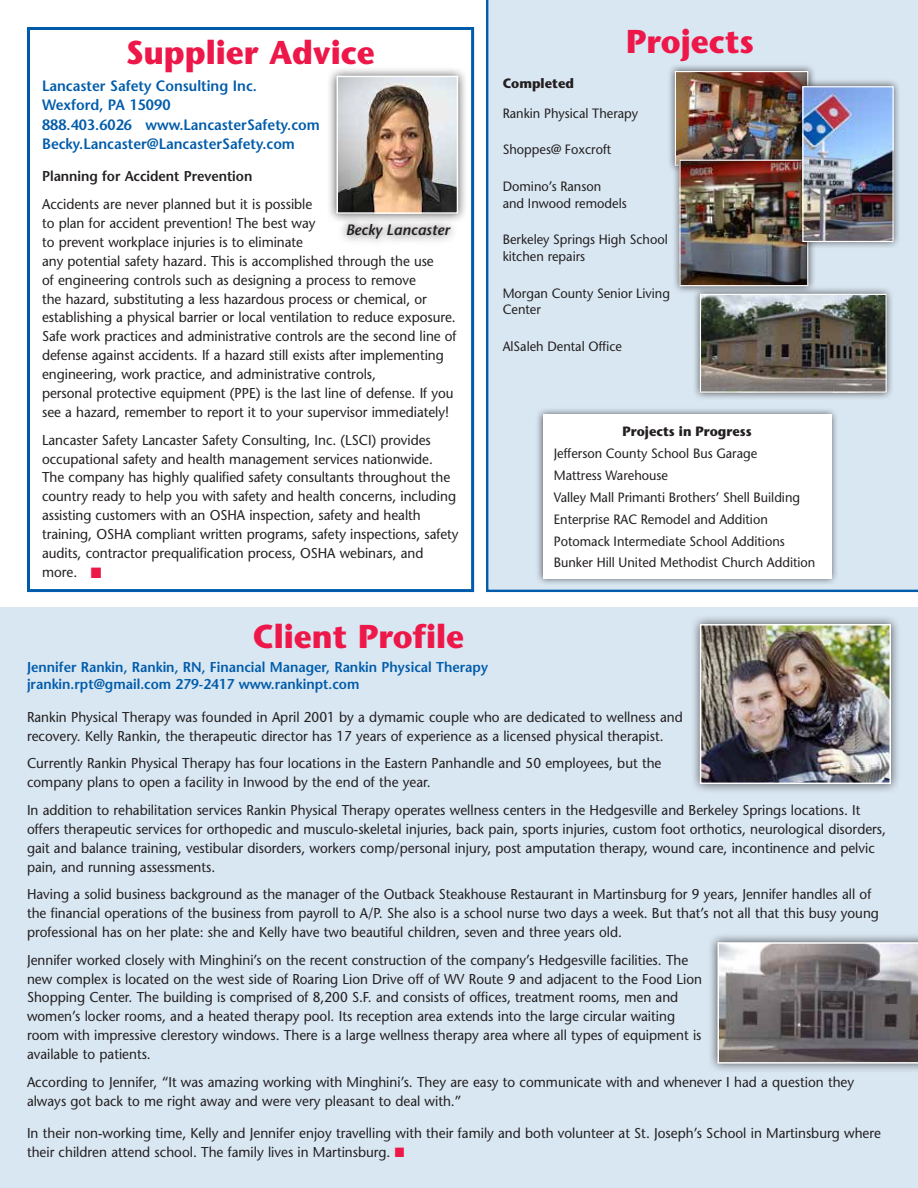
<style>
.page{position:relative;width:918px;height:1188px;background:#fff}
.page>*{position:absolute;margin:0;border:0;box-sizing:border-box;transform-origin:0 0}
.t1{font:700 33px "Stone Sans";color:#ed1849;scale:.95 1}
.t2{font:600 15px/19.5px "Stone Sans";color:#005cab;scale:.95 1}
.t3{font:italic 600 15px "Stone Sans";color:#231f20}
.t4{font:14.25px/18.9px "Stone Sans";color:#231f20;scale:.95 1}
.t5{font:600 14.25px/17.2px "Stone Sans";color:#005cab;scale:.95 1}
.t6{font:600 14.25px "Stone Sans";letter-spacing:-.005em;color:#231f20;scale:.95 1}
.t7{font:13.5px/21.9px "Stone Sans";color:#231f20;scale:.95 1}
.t8{font:700 13.5px "Stone Sans";color:#231f20;scale:.95 1}
.s1{color:#ed1849}
</style>
<div class="page">
<div style="left:27px;top:27px;width:447px;height:565px;border:3px solid #005cab"></div>
<div style="left:327px;top:66px;width:141px;height:158px;background:#231f20;opacity:.75"></div>
<img style="left:340px;top:79px;width:115px;height:132px">
<div style="left:337px;top:76px;width:121px;height:138px;border:2px solid #fff"></div>
<div style="left:338px;top:215px;width:121px;height:33px;background:#231f20;opacity:.75"></div>
<div style="left:0;top:608px;width:918px;height:580px;background:#d9e7f2"></div>
<div style="left:690px;top:614px;width:211px;height:179px;background:#231f20;opacity:.75"></div>
<img style="left:703px;top:627px;width:185px;height:154px">
<div style="left:700px;top:624px;width:191px;height:160px;border:2px solid #fff"></div>
<div style="left:708px;top:932px;width:210px;height:141px;background:#231f20;opacity:.75"></div>
<svg style="left:717px;top:942px;width:201px;height:122px"></svg>
<div style="left:486px;top:0;width:432px;height:592px;background:#d9e7f2"></div>
<div style="left:535px;top:407px;width:304px;height:179px;background:#231f20;opacity:.75"></div>
<div style="left:543px;top:415px;width:288px;height:164px;background:#fff"></div>
<div style="left:692px;top:286px;width:202px;height:115px;background:#231f20;opacity:.75"></div>
<img style="left:702px;top:296px;width:183px;height:95px">
<div style="left:700px;top:294px;width:187px;height:99px;border:1px solid #fff"></div>
<div style="left:667px;top:63px;width:149px;height:111px;background:#231f20;opacity:.75"></div>
<img style="left:677px;top:73px;width:129px;height:79px">
<div style="left:675px;top:71px;width:133px;height:95px;border:1px solid #fff"></div>
<div style="left:672px;top:152px;width:144px;height:142px;background:#231f20;opacity:.75"></div>
<img style="left:681px;top:162px;width:125px;height:122px">
<div style="left:679px;top:160px;width:129px;height:126px;border:1px solid #fff"></div>
<div style="left:795px;top:79px;width:106px;height:171px;background:#231f20;opacity:.75"></div>
<img style="left:804px;top:88px;width:88px;height:152px">
<div style="left:802px;top:86px;width:92px;height:156px;border:1px solid #fff"></div>
<h1 class="t1" style="left:126px;top:32px;width:263px">Supplier Advice</h1>
<p class="t2" style="left:42px;top:75px;width:294px">Lancaster Safety Consulting Inc.<br>Wexford, PA 15090<br>888.403.6026 www.LancasterSafety.com Becky.Lancaster@LancasterSafety.com</p>
<p class="t6" style="left:42px;top:168px;width:223px">Planning for Accident Prevention</p>
<p class="t4" style="left:42px;top:195px;width:438px">Accidents are never planned but it is possible<br>to plan for accident prevention! The best way<br>to prevent workplace injuries is to eliminate<br>any potential safety hazard. This is accomplished through the use<br>of engineering controls such as designing a process to remove<br>the hazard, substituting a less hazardous process or chemical, or establishing a physical barrier or local ventilation to reduce exposure.<br>Safe work practices and administrative controls are the second line of defense against accidents. If a hazard still exists after implementing engineering, work practice, and administrative controls,<br>personal protective equipment (PPE) is the last line of defense. If you see a hazard, remember to report it to your supervisor immediately!</p>
<p class="t4" style="left:42px;top:430px;width:440px">Lancaster Safety Lancaster Safety Consulting, Inc. (LSCI) provides occupational safety and health management services nationwide.<br>The company has highly qualified safety consultants throughout the country ready to help you with safety and health concerns, including assisting customers with an OSHA inspection, safety and health training, OSHA compliant written programs, safety inspections, safety audits, contractor prequalification process, OSHA webinars, and more. <span class="s1">■</span></p>
<p class="t3" style="left:346px;top:221px;width:105px">Becky Lancaster</p>
<h1 class="t1" style="left:626px;top:21px;width:136px">Projects</h1>
<p class="t8" style="left:503px;top:74px;width:76px">Completed</p>
<p class="t7" style="left:503px;top:102px;width:144px">Rankin Physical Therapy</p>
<p class="t7" style="left:503px;top:139px;width:116px">Shoppes@ Foxcroft</p>
<p class="t7" style="left:503px;top:178px;width:132px;line-height:16.5px">Domino’s Ranson<br>and Inwood remodels</p>
<p class="t7" style="left:503px;top:231px;width:175px;line-height:16.5px">Berkeley Springs High School kitchen repairs</p>
<p class="t7" style="left:503px;top:285px;width:178px;line-height:16.5px">Morgan County Senior Living<br>Center</p>
<p class="t7" style="left:503px;top:335px;width:127px">AlSaleh Dental Office</p>
<p class="t8" style="left:623px;top:423px;width:137px">Projects in Progress</p>
<p class="t7" style="left:554px;top:442px;width:277px">Jefferson County School Bus Garage<br>Mattress Warehouse<br>Valley Mall Primanti Brothers’ Shell Building Enterprise RAC Remodel and Addition Potomack Intermediate School Additions Bunker Hill United Methodist Church Addition</p>
<h1 class="t1" style="left:253px;top:616px;width:224px">Client Profile</h1>
<p class="t5" style="left:27px;top:658px;width:487px">Jennifer Rankin, Rankin, RN, Financial Manager, Rankin Physical Therapy jrankin.rpt@gmail.com 279-2417 www.rankinpt.com</p>
<p class="t4" style="left:27px;top:707px;width:692px">Rankin Physical Therapy was founded in April 2001 by a dymamic couple who are dedicated to wellness and recovery. Kelly Rankin, the therapeutic director has 17 years of experience as a licensed physical therapist.</p>
<p class="t4" style="left:27px;top:754px;width:669px">Currently Rankin Physical Therapy has four locations in the Eastern Panhandle and 50 employees, but the company plans to open a facility in Inwood by the end of the year.</p>
<p class="t4" style="left:27px;top:800px;width:906px">In addition to rehabilitation services Rankin Physical Therapy operates wellness centers in the Hedgesville and Berkeley Springs locations. It offers therapeutic services for orthopedic and musculo-skeletal injuries, back pain, sports injuries, custom foot orthotics, neurological disorders, gait and balance training, vestibular disorders, workers comp/personal injury, post amputation therapy, wound care, incontinence and pelvic pain, and running assessments.</p>
<p class="t4" style="left:27px;top:885px;width:898px">Having a solid business background as the manager of the Outback Steakhouse Restaurant in Martinsburg for 9 years, Jennifer handles all of the financial operations of the business from payroll to A/P. She also is a school nurse two days a week. But that’s not all that this busy young professional has on her plate: she and Kelly have two beautiful children, seven and three years old.</p>
<p class="t4" style="left:27px;top:950px;width:712px">Jennifer worked closely with Minghini’s on the recent construction of the company’s Hedgesville facilities. The new complex is located on the west side of Roaring Lion Drive off of WV Route 9 and adjacent to the Food Lion Shopping Center. The building is comprised of 8,200 S.F. and consists of offices, treatment rooms, men and women’s locker rooms, and a heated therapy pool. Its reception area extends into the large circular waiting room with impressive clerestory windows. There is a large wellness therapy area where all types of equipment is available to patients.</p>
<p class="t4" style="left:27px;top:1072px;width:872px">According to Jennifer, “It was amazing working with Minghini’s. They are easy to communicate with and whenever I had a question they always got back to me right away and were very pleasant to deal with.”</p>
<p class="t4" style="left:27px;top:1124px;width:901px">In their non-working time, Kelly and Jennifer enjoy travelling with their family and both volunteer at St. Joseph’s School in Martinsburg where their children attend school. The family lives in Martinsburg. <span class="s1">■</span></p>
</div>
